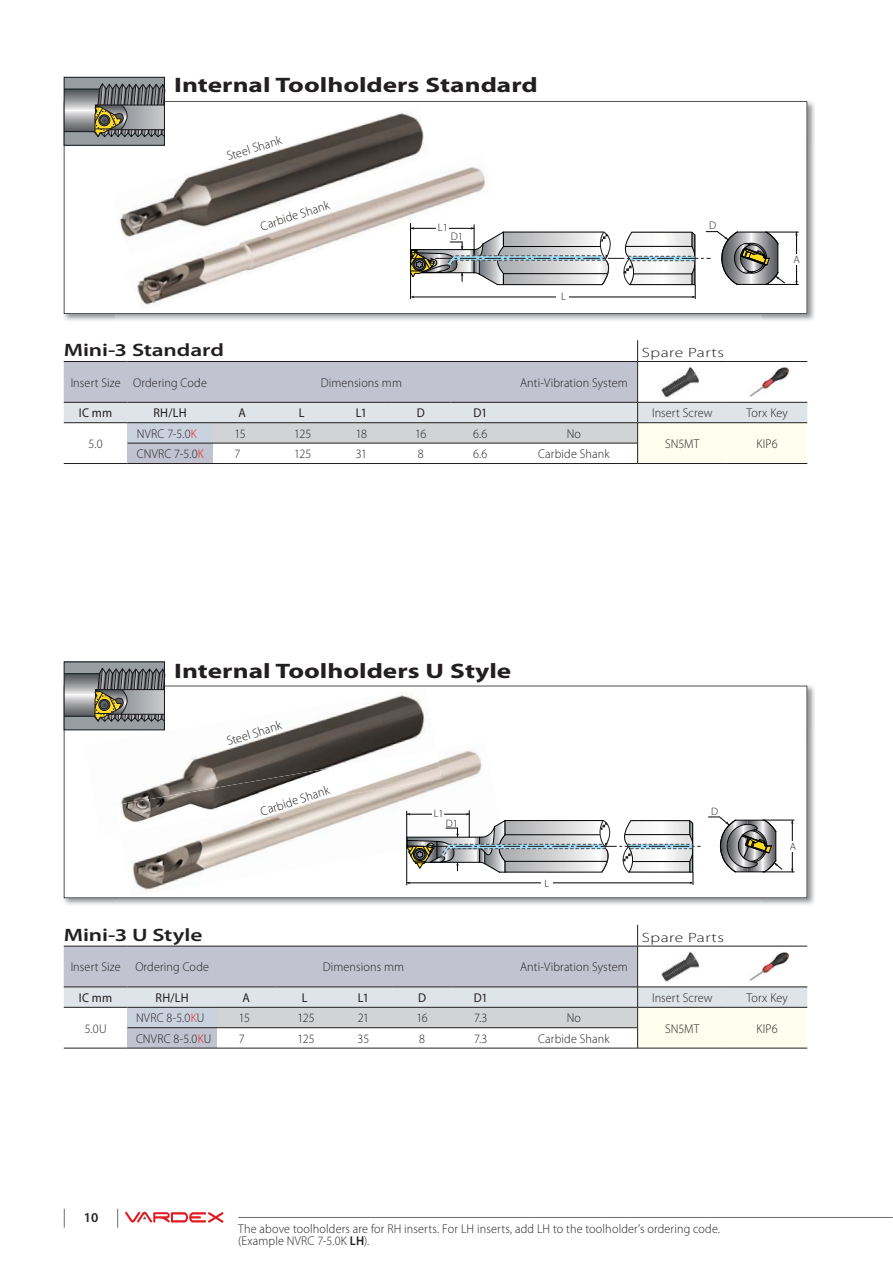
<style>
.page{position:relative;width:893px;height:1263px;background:#fff}
.page>*{position:absolute;margin:0;border:0;box-sizing:border-box;transform-origin:0 0}
.t1{font:700 21px "Myriad Pro";color:#231f20;scale:1.3 1}
.t2{font:600 18px "Myriad Pro";letter-spacing:-.005em;color:#231f20;scale:1.3 1}
.t3{font:300 13.5px "Myriad Pro";letter-spacing:.03em;color:#231f20;scale:1.3 1}
.t4{font:600 13.5px "Myriad Pro";color:#231f20}
.t5{font:300 12.75px/12.8px "Myriad Pro";letter-spacing:.015em;color:#231f20;scale:.95 1}
.t6{font:12.75px "Myriad Pro";letter-spacing:.015em;color:#231f20;scale:.95 1}
.t7{font:300 10.95px "Myriad Pro";color:#19171b}
.t8{font:300 10.8px "Myriad Pro";color:#19171b}
.s1{color:#ed1c24}
.s2{font-weight:600}
</style>
<div class="page">
<hr style="left:238px;top:1217px;width:655px;height:1px;background:#6d6e70">
<svg style="left:125px;top:1212px;width:99px;height:11px"></svg>
<svg style="left:117px;top:1209px;width:1px;height:19px"></svg>
<svg style="left:64px;top:1209px;width:1px;height:19px"></svg>
<img style="left:63px;top:684px;width:752px;height:44px">
<img style="left:63px;top:728px;width:53px;height:177px">
<img style="left:762px;top:728px;width:53px;height:177px">
<svg style="left:64px;top:686px;width:743px;height:212px"></svg>
<img style="left:84px;top:688px;width:352px;height:148px">
<img style="left:63px;top:100px;width:752px;height:44px">
<img style="left:63px;top:144px;width:53px;height:177px">
<img style="left:762px;top:144px;width:53px;height:177px">
<svg style="left:64px;top:101px;width:743px;height:213px"></svg>
<svg style="left:64px;top:340px;width:743px;height:124px"></svg>
<hr style="left:128px;top:1048px;width:510px;height:1px;background:#231f20">
<hr style="left:638px;top:1048px;width:89px;height:1px;background:#231f20">
<hr style="left:727px;top:1048px;width:80px;height:1px;background:#231f20">
<hr style="left:64px;top:1048px;width:64px;height:1px;background:#231f20">
<svg style="left:64px;top:925px;width:743px;height:123px"></svg>
<div style="left:64px;top:77px;width:100px;height:68px;background:#979fa3"></div>
<svg style="left:66px;top:83px;width:97px;height:54px"></svg>
<div style="left:100px;top:116px;width:8px;height:9px;border:1px solid #19181c;border-radius:50%"></div>
<div style="left:64px;top:77px;width:101px;height:69px;border:1px solid #19181c"></div>
<div style="left:64px;top:662px;width:100px;height:68px;background:#979fa3"></div>
<svg style="left:66px;top:668px;width:97px;height:54px"></svg>
<div style="left:100px;top:700px;width:8px;height:9px;border:1px solid #19181c;border-radius:50%"></div>
<div style="left:64px;top:662px;width:101px;height:68px;border:1px solid #19181c"></div>
<img style="left:661px;top:367px;width:38px;height:30px">
<img style="left:661px;top:952px;width:38px;height:30px">
<img style="left:748px;top:367px;width:40px;height:30px">
<img style="left:748px;top:952px;width:40px;height:30px">
<img style="left:125px;top:153px;width:367px;height:159px">
<img style="left:120px;top:741px;width:382px;height:156px">
<img style="left:116px;top:750px;width:325px;height:83px">
<img style="left:112px;top:107px;width:318px;height:149px">
<hr style="left:766px;top:232px;width:32px;height:1px;background:#010202">
<hr style="left:766px;top:284px;width:32px;height:1px;background:#010202">
<hr style="left:796px;top:232px;width:1px;height:52px;background:#010202">
<svg style="left:795px;top:232px;width:3px;height:4px"></svg>
<div style="left:556px;top:293px;width:12px;height:11px;background:#fff"></div>
<div style="left:791px;top:254px;width:12px;height:11px;background:#fff"></div>
<svg style="left:410px;top:223px;width:375px;height:76px"></svg>
<hr style="left:762px;top:820px;width:32px;height:1px;background:#010202">
<hr style="left:762px;top:872px;width:32px;height:1px;background:#010202">
<hr style="left:792px;top:821px;width:1px;height:51px;background:#010202">
<svg style="left:791px;top:820px;width:3px;height:4px"></svg>
<div style="left:787px;top:841px;width:12px;height:10px;background:#fff"></div>
<svg style="left:708px;top:816px;width:74px;height:57px"></svg>
<div style="left:541px;top:877px;width:12px;height:11px;background:#fff"></div>
<svg style="left:406px;top:811px;width:294px;height:74px"></svg>
<h1 class="t1" style="left:174px;top:77px;width:281px">Internal Toolholders Standard</h1>
<p class="t5" style="left:225px;top:151px;width:61px;rotate:-17deg">Steel Shank</p>
<p class="t5" style="left:259px;top:221px;width:77px;rotate:-18deg">Carbide Shank</p>
<p class="t7" style="left:438px;top:223px;width:12px">L1</p>
<p class="t7" style="left:451px;top:232px;width:14px">D1</p>
<p class="t7" style="left:561px;top:292px;width:6px">L</p>
<p class="t7" style="left:709px;top:222px;width:9px">D</p>
<p class="t7" style="left:793px;top:255px;width:8px">A</p>
<h2 class="t2" style="left:64px;top:340px;width:125px">Mini-3 Standard</h2>
<p class="t3" style="left:642px;top:348px;width:65px">Spare Parts</p>
<p class="t5" style="left:71px;top:377px;width:145px">Insert Size Ordering Code</p>
<p class="t5" style="left:321px;top:377px;width:87px">Dimensions mm</p>
<p class="t5" style="left:520px;top:377px;width:115px">Anti-Vibration System</p>
<p class="t6" style="left:79px;top:408px;width:37px">IC mm</p>
<p class="t6" style="left:153px;top:408px;width:36px">RH/LH</p>
<p class="t6" style="left:239px;top:408px;width:9px">A</p>
<p class="t6" style="left:299px;top:408px;width:8px">L</p>
<p class="t6" style="left:356px;top:408px;width:13px">L1</p>
<p class="t6" style="left:417px;top:408px;width:10px">D</p>
<p class="t6" style="left:473px;top:408px;width:16px">D1</p>
<p class="t5" style="left:652px;top:408px;width:65px">Insert Screw</p>
<p class="t5" style="left:746px;top:408px;width:45px">Torx Key</p>
<p class="t5" style="left:89px;top:438px;width:16px">5.0</p>
<p class="t5" style="left:137px;top:428px;width:65px">NVRC 7-5.0<span class="s1">K</span></p>
<p class="t5" style="left:235px;top:428px;width:13px">15</p>
<p class="t5" style="left:294px;top:428px;width:20px">125</p>
<p class="t5" style="left:356px;top:428px;width:13px">18</p>
<p class="t5" style="left:415px;top:428px;width:13px">16</p>
<p class="t5" style="left:473px;top:428px;width:17px">6.6</p>
<p class="t5" style="left:567px;top:428px;width:17px">No</p>
<p class="t5" style="left:665px;top:438px;width:38px">SN5MT</p>
<p class="t5" style="left:756px;top:438px;width:24px">KIP6</p>
<p class="t5" style="left:137px;top:448px;width:72px">CNVRC 7-5.0<span class="s1">K</span></p>
<p class="t5" style="left:235px;top:448px;width:8px">7</p>
<p class="t5" style="left:294px;top:448px;width:20px">125</p>
<p class="t5" style="left:356px;top:448px;width:13px">31</p>
<p class="t5" style="left:418px;top:448px;width:8px">8</p>
<p class="t5" style="left:473px;top:448px;width:17px">6.6</p>
<p class="t5" style="left:538px;top:448px;width:77px">Carbide Shank</p>
<h1 class="t1" style="left:174px;top:663px;width:261px">Internal Toolholders U Style</h1>
<p class="t5" style="left:225px;top:736px;width:61px;rotate:-17deg">Steel Shank</p>
<p class="t5" style="left:259px;top:806px;width:77px;rotate:-18deg">Carbide Shank</p>
<p class="t8" style="left:434px;top:809px;width:12px">L1</p>
<p class="t8" style="left:446px;top:819px;width:14px">D1</p>
<p class="t8" style="left:544px;top:879px;width:6px">L</p>
<p class="t8" style="left:711px;top:807px;width:8px">D</p>
<p class="t8" style="left:790px;top:842px;width:8px">A</p>
<h2 class="t2" style="left:64px;top:924px;width:108px">Mini-3 U Style</h2>
<p class="t3" style="left:642px;top:932px;width:65px">Spare Parts</p>
<p class="t5" style="left:71px;top:962px;width:147px">Insert Size Ordering Code</p>
<p class="t5" style="left:323px;top:962px;width:87px">Dimensions mm</p>
<p class="t5" style="left:520px;top:962px;width:115px">Anti-Vibration System</p>
<p class="t6" style="left:79px;top:993px;width:37px">IC mm</p>
<p class="t6" style="left:156px;top:993px;width:36px">RH/LH</p>
<p class="t6" style="left:242px;top:993px;width:9px">A</p>
<p class="t6" style="left:302px;top:993px;width:8px">L</p>
<p class="t6" style="left:358px;top:993px;width:13px">L1</p>
<p class="t6" style="left:418px;top:993px;width:10px">D</p>
<p class="t6" style="left:474px;top:993px;width:16px">D1</p>
<p class="t5" style="left:652px;top:992px;width:65px">Insert Screw</p>
<p class="t5" style="left:746px;top:992px;width:45px">Torx Key</p>
<p class="t5" style="left:85px;top:1023px;width:25px">5.0U</p>
<p class="t5" style="left:136px;top:1013px;width:74px">NVRC 8-5.0<span class="s1">K</span>U</p>
<p class="t5" style="left:239px;top:1013px;width:13px">15</p>
<p class="t5" style="left:298px;top:1013px;width:20px">125</p>
<p class="t5" style="left:358px;top:1013px;width:13px">21</p>
<p class="t5" style="left:416px;top:1013px;width:13px">16</p>
<p class="t5" style="left:474px;top:1013px;width:15px">7.3</p>
<p class="t5" style="left:567px;top:1013px;width:17px">No</p>
<p class="t5" style="left:665px;top:1023px;width:38px">SN5MT</p>
<p class="t5" style="left:756px;top:1023px;width:24px">KIP6</p>
<p class="t5" style="left:136px;top:1033px;width:81px">CNVRC 8-5.0<span class="s1">K</span>U</p>
<p class="t5" style="left:239px;top:1033px;width:8px">7</p>
<p class="t5" style="left:298px;top:1033px;width:20px">125</p>
<p class="t5" style="left:358px;top:1033px;width:14px">35</p>
<p class="t5" style="left:419px;top:1033px;width:8px">8</p>
<p class="t5" style="left:474px;top:1033px;width:15px">7.3</p>
<p class="t5" style="left:538px;top:1033px;width:77px">Carbide Shank</p>
<p class="t4" style="left:84px;top:1210px;width:16px">10</p>
<p class="t5" style="left:238px;top:1223px;width:509px">The above toolholders are for RH inserts. For LH inserts, add LH to the toolholder’s ordering code. (Example NVRC 7-5.0K <span class="s2">LH</span>).</p>
</div>
